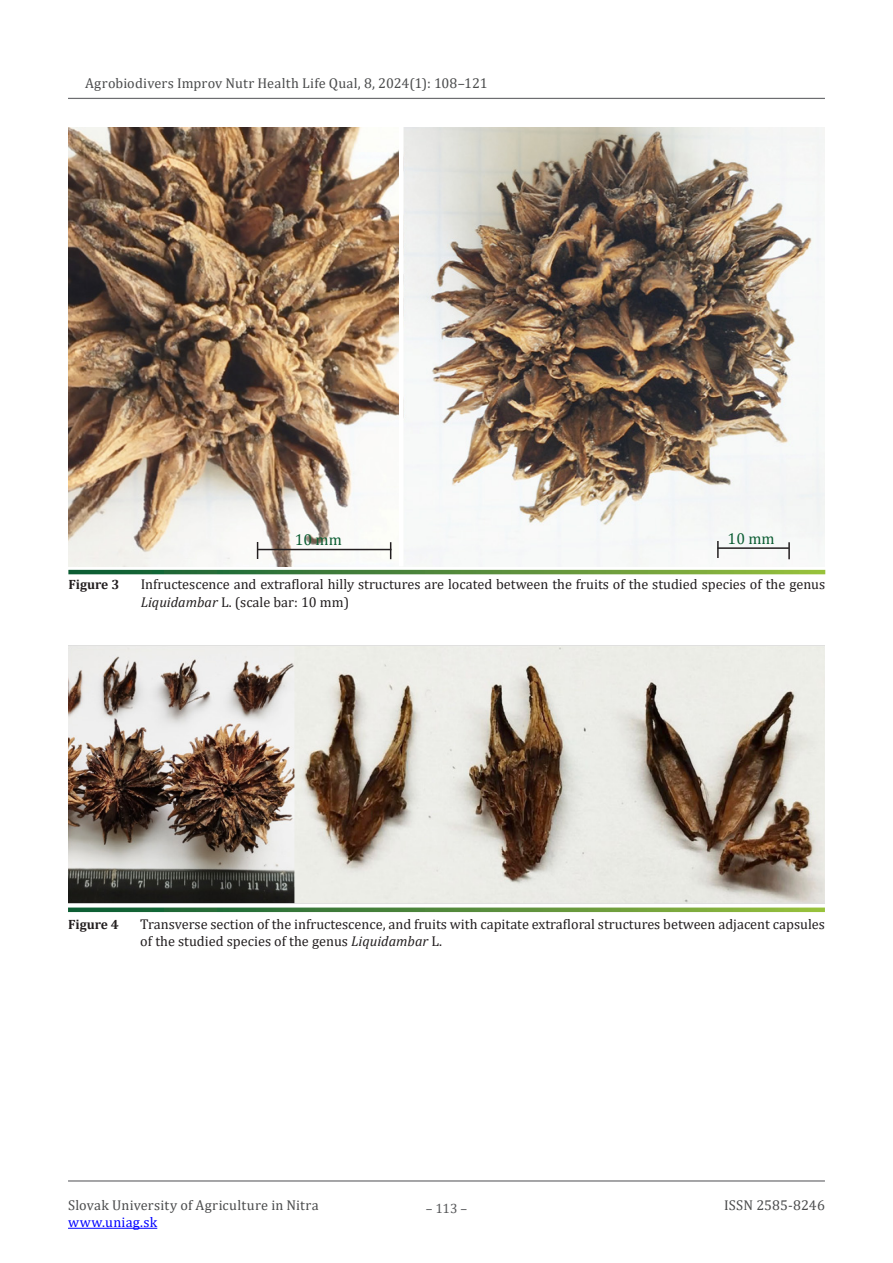
<style>
.page{position:relative;width:893px;height:1263px;background:#fff}
.page>*{position:absolute;margin:0;border:0;box-sizing:border-box;transform-origin:0 0}
.blok_ang{font:15.75px "Cambria";color:#0c5d33}
.obrazok{font:14.25px/17.1px "Cambria";color:#231f20}
.t1{font:14.25px "Cambria";letter-spacing:.01em;color:#4b4c4d}
.t2{font:14.25px "Cambria";letter-spacing:.02em;color:#00f}
.obrazok-2{font:700 13.5px "Cambria";color:#231f20}
.t3{font:13.5px "Cambria";color:#57585a}
.s1{font-style:italic}
</style>
<div class="page">
<hr style="left:68px;top:98px;width:757px;height:1px;background:#6c6d70">
<hr style="left:68px;top:1228px;width:89px;height:1px;background:#00f">
<hr style="left:68px;top:1180px;width:757px;height:1px;background:#6c6d70">
<svg style="left:68px;top:570px;width:757px;height:4px;background:#508a3a"></svg>
<img style="left:68px;top:128px;width:757px;height:438px">
<svg style="left:68px;top:907px;width:757px;height:5px;background:#649750"></svg>
<img style="left:68px;top:646px;width:757px;height:258px">
<hr style="left:399px;top:121px;width:4px;height:445px;background:#fff">
<hr style="left:718px;top:547px;width:71px;height:2px;background:#231f20">
<svg style="left:717px;top:541px;width:2px;height:17px"></svg>
<svg style="left:788px;top:542px;width:2px;height:17px"></svg>
<hr style="left:257px;top:549px;width:134px;height:1px;background:#231f20">
<svg style="left:390px;top:542px;width:1px;height:17px"></svg>
<svg style="left:257px;top:542px;width:1px;height:17px"></svg>
<p class="t1" style="left:85px;top:74px;width:404px">Agrobiodivers Improv Nutr Health Life Qual, 8, 2024(1): 108–121</p>
<p class="blok_ang" style="left:295px;top:531px;width:49px">10 mm</p>
<p class="blok_ang" style="left:728px;top:529px;width:49px">10 mm</p>
<p class="obrazok-2" style="left:68px;top:575px;width:52px">Figure 3</p>
<p class="obrazok" style="left:141px;top:576px;width:686px">Infructescence and extrafloral hilly structures are located between the fruits of the studied species of the genus<br><span class="s1">Liquidambar</span> L. (scale bar: 10 mm)</p>
<p class="obrazok-2" style="left:68px;top:915px;width:52px">Figure 4</p>
<p class="obrazok" style="left:140px;top:916px;width:686px">Transverse section of the infructescence, and fruits with capitate extrafloral structures between adjacent capsules of the studied species of the genus <span class="s1">Liquidambar</span> L.</p>
<p class="t1" style="left:68px;top:1197px;width:252px">Slovak University of Agriculture in Nitra</p>
<p class="t2" style="left:68px;top:1214px;width:91px">www.uniag.sk</p>
<p class="t3" style="left:426px;top:1200px;width:43px">– 113 –</p>
<p class="t1" style="left:724px;top:1197px;width:102px">ISSN 2585-8246</p>
</div>
